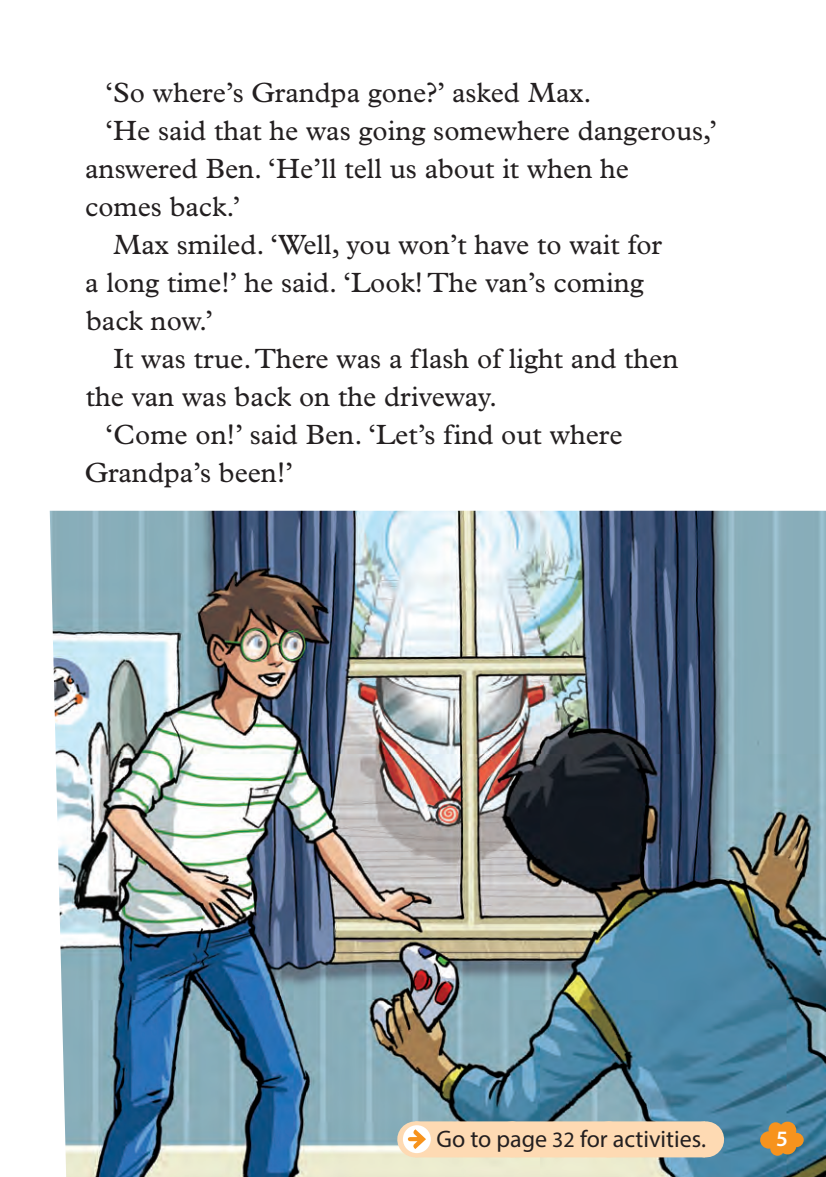
<style>
.page{position:relative;width:826px;height:1177px;background:#fff}
.page>*{position:absolute;margin:0;border:0;box-sizing:border-box;transform-origin:0 0}
.t1{font:28px "Plantin Std";color:#231f20}
.t2{font:24px "Myriad Pro";color:#231f20}
.t3{font:600 22px "Myriad Pro";color:#fff}
.s1{font-size:22px}
</style>
<div class="page">
<img style="left:50px;top:511px;width:775px;height:666px">
<div style="left:415px;top:1121px;width:289px;height:36px;background:#fedab3"></div>
<svg style="left:511px;top:1121px;width:145px;height:1px"></svg>
<hr style="left:704px;top:1121px;width:1px;height:36px;background:#fedab3">
<div style="left:402px;top:1125px;width:28px;height:28px;background:#fff;border-radius:50%"></div>
<svg style="left:407px;top:1129px;width:19px;height:20px"></svg>
<svg style="left:759px;top:1121px;width:44px;height:34px"></svg>
<p class="t1" style="left:105px;top:77px;width:488px">‘So where’s Grandpa gone?’ asked Max.</p>
<p class="t1" style="left:105px;top:115px;width:613px">‘He said that he was going somewhere dangerous,’</p>
<p class="t1" style="left:85px;top:153px;width:545px">answered Ben. ‘He’ll tell us about it when he</p>
<p class="t1" style="left:85px;top:191px;width:157px">comes back.’</p>
<p class="t1" style="left:113px;top:229px;width:550px">Max smiled. ‘Well, you won’t have to wait for</p>
<p class="t1" style="left:85px;top:267px;width:560px">a long time!’ he said. ‘Look! The van’s coming</p>
<p class="t1" style="left:86px;top:305px;width:128px">back now.’</p>
<p class="t1" style="left:113px;top:343px;width:566px">It was true. There was a flash of light and then</p>
<p class="t1" style="left:86px;top:381px;width:413px">the van was back on the driveway.</p>
<p class="t1" style="left:105px;top:419px;width:518px">‘Come on!’ said Ben. ‘Let’s find out where</p>
<p class="t1" style="left:85px;top:457px;width:210px">Grandpa’s been!’</p>
<p class="t2" style="left:436px;top:1124px;width:269px">Go to page <span class="s1">32</span> for activities.</p>
<p class="t3" style="left:775px;top:1124px;width:13px">5</p>
</div>
